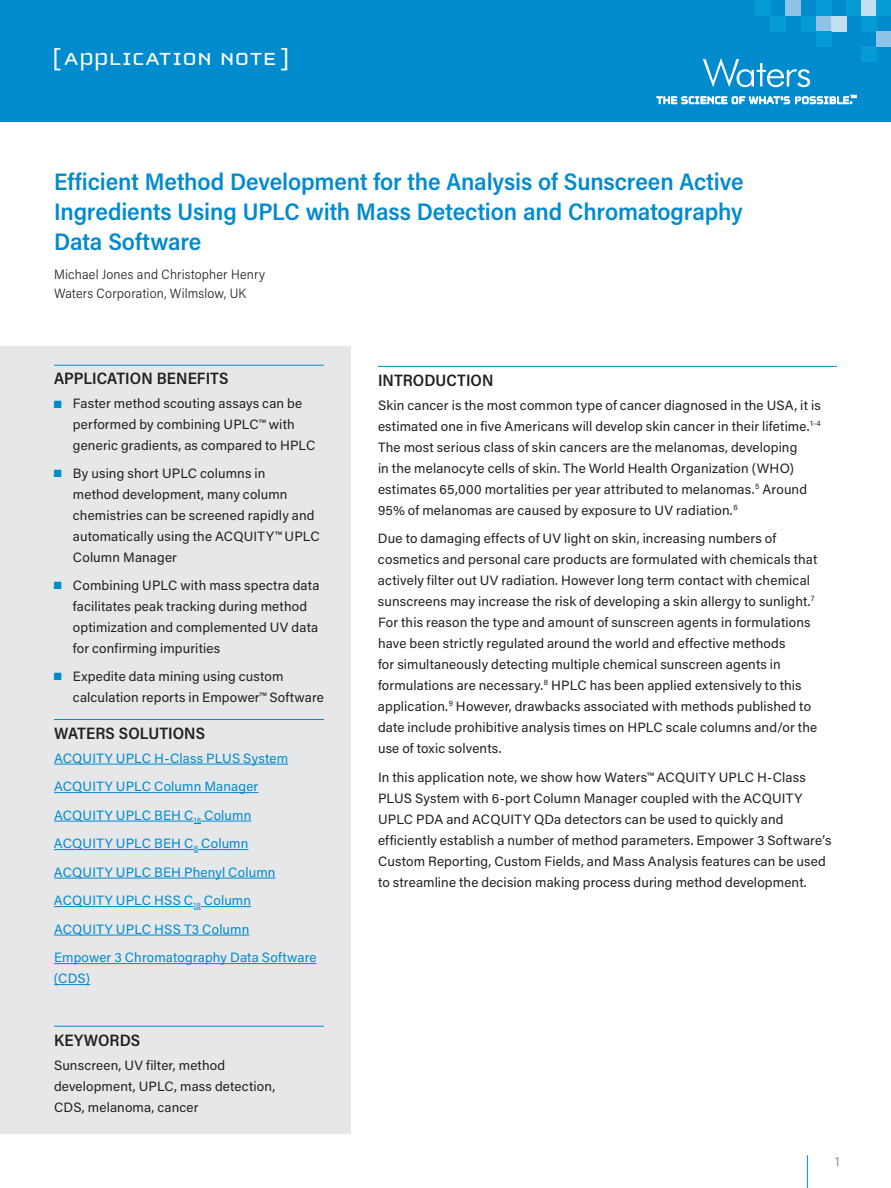
<style>
.page{position:relative;width:891px;height:1188px;background:#fff}
.page>*{position:absolute;margin:0;border:0;box-sizing:border-box;transform-origin:0 0}
.t1{font:25.5px "Cholla Unicase";letter-spacing:.01em;color:#fff;scale:1.1 1}
.t2{font:600 24px/30px "Acumin Pro Semi Cond";letter-spacing:-.005em;color:#008bcf;text-align:justify}
.t3{font:600 16.5px "Acumin Pro Semi Cond";letter-spacing:.005em;color:#231f20}
.t4{font:13.5px/21px "Acumin Pro";letter-spacing:.01em;color:#231f20}
.t5{font:13.5px/28.5px "Acumin Pro";letter-spacing:.01em;color:#008bcf}
.t6{font:300 13.5px/19.5px "Acumin Pro Semi Cond";letter-spacing:.015em;color:#231f20}
.t7{font:13.5px "Acumin Pro";color:#939598}
.s1{color:#008bcf}
</style>
<div class="page">
<div style="left:0;top:0;width:891px;height:122px;background:#008bcf"></div>
<div style="left:755px;top:0;width:15px;height:16px;background:#059bd7"></div>
<div style="left:861px;top:47px;width:15px;height:15px;background:#059bd7"></div>
<div style="left:770px;top:16px;width:16px;height:15px;background:#059bd7"></div>
<div style="left:786px;top:0;width:15px;height:16px;background:#90c3e8"></div>
<div style="left:801px;top:16px;width:15px;height:15px;background:#059bd7"></div>
<div style="left:816px;top:16px;width:16px;height:15px;background:#90c3e8"></div>
<div style="left:832px;top:16px;width:15px;height:15px;background:#c5def2"></div>
<div style="left:816px;top:0;width:16px;height:16px;background:#059bd7"></div>
<div style="left:816px;top:31px;width:16px;height:16px;background:#059bd7"></div>
<div style="left:861px;top:0;width:15px;height:16px;background:#c5def2"></div>
<div style="left:847px;top:0;width:14px;height:16px;background:#059bd7"></div>
<div style="left:876px;top:0;width:15px;height:16px;background:#059bd7"></div>
<div style="left:861px;top:16px;width:15px;height:15px;background:#059bd7"></div>
<div style="left:876px;top:31px;width:15px;height:16px;background:#90c3e8"></div>
<svg style="left:657px;top:95px;width:199px;height:9px"></svg>
<svg style="left:703px;top:58px;width:107px;height:29px"></svg>
<div style="left:0;top:347px;width:351px;height:787px;background:#e6e7e9"></div>
<hr style="left:807px;top:1155px;width:1px;height:33px;background:#008bcf">
<hr style="left:54px;top:719px;width:270px;height:1px;background:#008bcf">
<hr style="left:54px;top:764px;width:234px;height:1px;background:#008bcf">
<hr style="left:54px;top:792px;width:204px;height:1px;background:#008bcf">
<hr style="left:54px;top:821px;width:140px;height:1px;background:#008bcf">
<hr style="left:201px;top:821px;width:50px;height:1px;background:#008bcf">
<hr style="left:54px;top:849px;width:140px;height:1px;background:#008bcf">
<hr style="left:198px;top:849px;width:50px;height:1px;background:#008bcf">
<hr style="left:54px;top:878px;width:221px;height:1px;background:#008bcf">
<hr style="left:54px;top:906px;width:139px;height:1px;background:#008bcf">
<hr style="left:201px;top:906px;width:50px;height:1px;background:#008bcf">
<hr style="left:54px;top:935px;width:195px;height:1px;background:#008bcf">
<hr style="left:54px;top:963px;width:263px;height:1px;background:#008bcf">
<hr style="left:54px;top:984px;width:36px;height:1px;background:#008bcf">
<hr style="left:54px;top:1026px;width:270px;height:1px;background:#008bcf">
<hr style="left:54px;top:365px;width:270px;height:1px;background:#008bcf">
<hr style="left:378px;top:366px;width:459px;height:1px;background:#008bcf">
<h1 class="t1" style="left:52px;top:46px;width:217px">[ APPLICATION NOTE ]</h1>
<h2 class="t2" style="left:54px;top:165px;width:691px">Efficient Method Development for the Analysis of Sunscreen Active Ingredients Using UPLC with Mass Detection and Chromatography Data Software</h2>
<p class="t6" style="left:54px;top:264px;width:213px">Michael Jones and Christopher Henry<br>Waters Corporation, Wilmslow, UK</p>
<p class="t3" style="left:54px;top:367px;width:176px">APPLICATION BENEFITS</p>
<p class="t4" style="left:73px;top:393px;width:244px;text-indent:-19px"><span class="s1">■</span> Faster method scouting assays can be performed by combining UPLC™ with generic gradients, as compared to HPLC</p>
<p class="t4" style="left:73px;top:462px;width:248px;text-indent:-19px"><span class="s1">■</span> By using short UPLC columns in<br>method development, many column chemistries can be screened rapidly and automatically using the ACQUITY™ UPLC<br>Column Manager</p>
<p class="t4" style="left:73px;top:574px;width:248px;text-indent:-19px"><span class="s1">■</span> Combining UPLC with mass spectra data facilitates peak tracking during method optimization and complemented UV data for confirming impurities</p>
<p class="t4" style="left:73px;top:665px;width:253px;text-indent:-19px"><span class="s1">■</span> Expedite data mining using custom calculation reports in Empower™ Software</p>
<p class="t3" style="left:54px;top:721px;width:153px">WATERS SOLUTIONS</p>
<p class="t5" style="left:54px;top:743px;width:264px">ACQUITY UPLC H-Class PLUS System<br>ACQUITY UPLC Column Manager<br>ACQUITY UPLC BEH C<sub>18</sub> Column<br>ACQUITY UPLC BEH C<sub>8</sub> Column<br>ACQUITY UPLC BEH Phenyl Column<br>ACQUITY UPLC HSS C<sub>18</sub> Column<br>ACQUITY UPLC HSS T3 Column<br>Empower 3 Chromatography Data Software</p>
<p class="t5" style="left:54px;top:964px;width:38px">(CDS)</p>
<p class="t3" style="left:54px;top:1028px;width:88px">KEYWORDS</p>
<p class="t4" style="left:54px;top:1054px;width:223px">Sunscreen, UV filter, method development, UPLC, mass detection,<br>CDS, melanoma, cancer</p>
<p class="t3" style="left:378px;top:368px;width:117px">INTRODUCTION</p>
<p class="t4" style="left:378px;top:394px;width:444px">Skin cancer is the most common type of cancer diagnosed in the USA, it is estimated one in five Americans will develop skin cancer in their lifetime.<sup>1-4<br></sup>The most serious class of skin cancers are the melanomas, developing<br>in the melanocyte cells of skin. The World Health Organization (WHO) estimates 65,000 mortalities per year attributed to melanomas.<sup>5</sup> Around 95% of melanomas are caused by exposure to UV radiation.<sup>6</sup></p>
<p class="t4" style="left:378px;top:527px;width:441px">Due to damaging effects of UV light on skin, increasing numbers of cosmetics and personal care products are formulated with chemicals that actively filter out UV radiation. However long term contact with chemical sunscreens may increase the risk of developing a skin allergy to sunlight.<sup>7<br></sup>For this reason the type and amount of sunscreen agents in formulations have been strictly regulated around the world and effective methods<br>for simultaneously detecting multiple chemical sunscreen agents in formulations are necessary.<sup>8</sup> HPLC has been applied extensively to this application.<sup>9</sup> However, drawbacks associated with methods published to date include prohibitive analysis times on HPLC scale columns and/or the use of toxic solvents.</p>
<p class="t4" style="left:378px;top:766px;width:455px">In this application note, we show how Waters™ ACQUITY UPLC H-Class PLUS System with 6-port Column Manager coupled with the ACQUITY UPLC PDA and ACQUITY QDa detectors can be used to quickly and efficiently establish a number of method parameters. Empower 3 Software’s Custom Reporting, Custom Fields, and Mass Analysis features can be used to streamline the decision making process during method development.</p>
<p class="t7" style="left:835px;top:1151px;width:6px">1</p>
</div>
